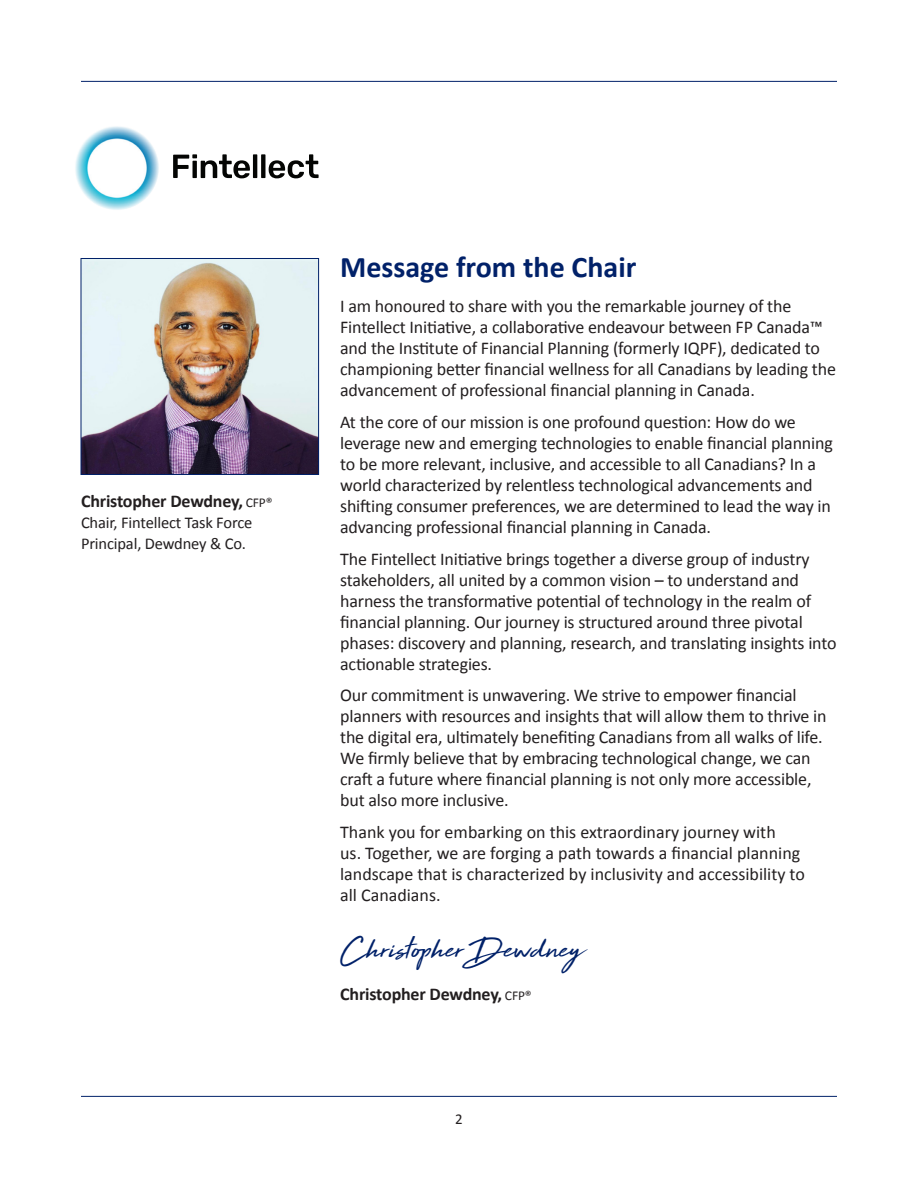
<style>
.page{position:relative;width:918px;height:1188px;background:#fff}
.page>*{position:absolute;margin:0;border:0;box-sizing:border-box;transform-origin:0 0}
.t1{font:34.5px "High Tide";color:#012169}
.t2{font:700 30px "Calibri";color:#012169}
.t3{font:18px/21px "Calibri";letter-spacing:-.01em;color:#231f20}
.NAME{font:700 18px "Calibri";letter-spacing:-.01em;color:#231f20}
.NAME-2{font:16.5px/21px "Calibri";letter-spacing:-.01em;color:#231f20}
.t4{font:15px "Calibri";color:#231f20}
.s1{font-weight:400;font-size:13.5px}
</style>
<div class="page">
<hr style="left:81px;top:1096px;width:756px;height:1px;background:#012169">
<hr style="left:81px;top:81px;width:756px;height:1px;background:#012169">
<img style="left:75px;top:126px;width:84px;height:84px">
<svg style="left:173px;top:154px;width:146px;height:24px"></svg>
<img style="left:83px;top:260px;width:234px;height:213px">
<div style="left:81px;top:258px;width:238px;height:217px;border:1px solid #012169"></div>
<p class="NAME" style="left:81px;top:490px;width:193px">Christopher Dewdney, <span class="s1">CFP®</span></p>
<p class="NAME-2" style="left:81px;top:513px;width:173px">Chair, Fintellect Task Force<br>Principal, Dewdney &amp; Co.</p>
<h2 class="t2" style="left:340px;top:248px;width:298px">Message from the Chair</h2>
<p class="t3" style="left:340px;top:295px;width:497px">I am honoured to share with you the remarkable journey of the Fintellect Initiative, a collaborative endeavour between FP Canada™ and the Institute of Financial Planning (formerly IQPF), dedicated to championing better financial wellness for all Canadians by leading the advancement of professional financial planning in Canada.</p>
<p class="t3" style="left:340px;top:411px;width:494px">At the core of our mission is one profound question: How do we leverage new and emerging technologies to enable financial planning to be more relevant, inclusive, and accessible to all Canadians? In a world characterized by relentless technological advancements and shifting consumer preferences, we are determined to lead the way in advancing professional financial planning in Canada.</p>
<p class="t3" style="left:340px;top:548px;width:498px">The Fintellect Initiative brings together a diverse group of industry stakeholders, all united by a common vision – to understand and harness the transformative potential of technology in the realm of financial planning. Our journey is structured around three pivotal phases: discovery and planning, research, and translating insights into actionable strategies.</p>
<p class="t3" style="left:340px;top:685px;width:488px">Our commitment is unwavering. We strive to empower financial planners with resources and insights that will allow them to thrive in the digital era, ultimately benefiting Canadians from all walks of life.<br>We firmly believe that by embracing technological change, we can craft a future where financial planning is not only more accessible, but also more inclusive.</p>
<p class="t3" style="left:340px;top:822px;width:466px">Thank you for embarking on this extraordinary journey with<br>us. Together, we are forging a path towards a financial planning landscape that is characterized by inclusivity and accessibility to all Canadians.</p>
<p class="t1" style="left:340px;top:925px;width:244px">Christopher Dewdney</p>
<p class="NAME" style="left:340px;top:983px;width:193px">Christopher Dewdney, <span class="s1">CFP®</span></p>
<p class="t4" style="left:455px;top:1110px;width:9px">2</p>
</div>
